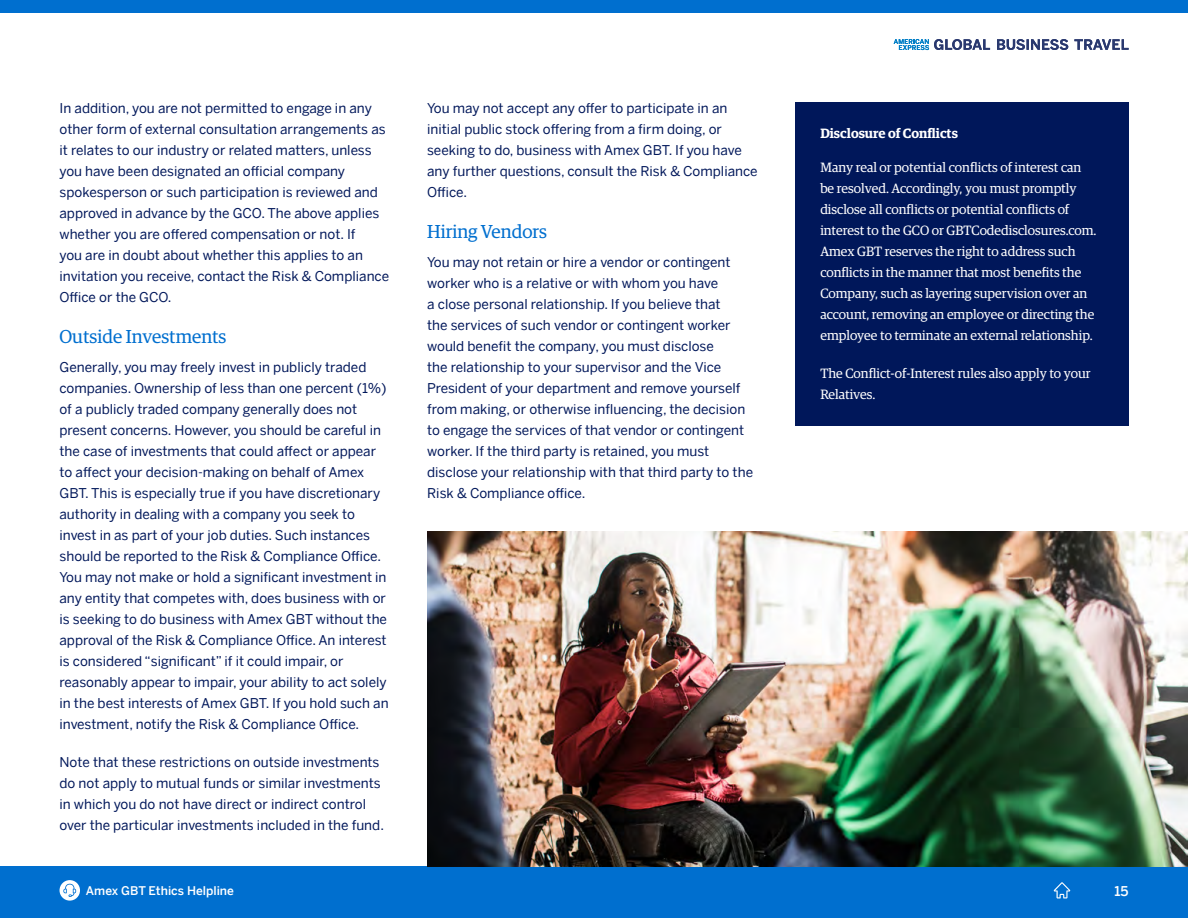
<style>
.page{position:relative;width:1188px;height:918px;background:#fff}
.page>*{position:absolute;margin:0;border:0;box-sizing:border-box;transform-origin:0 0}
.t1{font:18.75px "Guardian Egyp";color:#006fcf}
.t2{font:13.5px/21px "Benton Sans";color:#00175a}
.t3{font:13.5px/21px "Guardian Egyp";color:#fff}
.t4{font:600 13.5px "Guardian Egyp";color:#fff}
.t5{font:500 13.5px "Benton Sans";color:#fff}
.t6{font:500 12px "Benton Sans";color:#fff}
</style>
<div class="page">
<div style="left:0;top:0;width:1188px;height:13px;background:#006fcf"></div>
<div style="left:0;top:867px;width:1188px;height:51px;background:#006fcf"></div>
<svg style="left:1054px;top:882px;width:16px;height:16px"></svg>
<div style="left:60px;top:880px;width:20px;height:21px;background:#fff;border-radius:50%"></div>
<svg style="left:63px;top:884px;width:13px;height:13px"></svg>
<svg style="left:997px;top:39px;width:71px;height:11px"></svg>
<svg style="left:1074px;top:39px;width:55px;height:11px"></svg>
<svg style="left:894px;top:39px;width:96px;height:11px"></svg>
<img style="left:427px;top:532px;width:761px;height:335px">
<div style="left:795px;top:102px;width:333px;height:323px;background:#00175a"></div>
<p class="t2" style="left:60px;top:97px;width:331px">In addition, you are not permitted to engage in any other form of external consultation arrangements as it relates to our industry or related matters, unless you have been designated an official company spokesperson or such participation is reviewed and approved in advance by the GCO. The above applies whether you are offered compensation or not. If<br>you are in doubt about whether this applies to an invitation you receive, contact the Risk &amp; Compliance Office or the GCO.</p>
<h1 class="t1" style="left:60px;top:323px;width:168px">Outside Investments</h1>
<p class="t2" style="left:60px;top:356px;width:331px">Generally, you may freely invest in publicly traded companies. Ownership of less than one percent (1%) of a publicly traded company generally does not present concerns. However, you should be careful in the case of investments that could affect or appear to affect your decision-making on behalf of Amex GBT. This is especially true if you have discretionary authority in dealing with a company you seek to invest in as part of your job duties. Such instances should be reported to the Risk &amp; Compliance Office.<br>You may not make or hold a significant investment in any entity that competes with, does business with or is seeking to do business with Amex GBT without the approval of the Risk &amp; Compliance Office. An interest is considered “significant” if it could impair, or reasonably appear to impair, your ability to act solely in the best interests of Amex GBT. If you hold such an investment, notify the Risk &amp; Compliance Office.</p>
<p class="t2" style="left:60px;top:751px;width:326px">Note that these restrictions on outside investments do not apply to mutual funds or similar investments in which you do not have direct or indirect control over the particular investments included in the fund.</p>
<p class="t2" style="left:427px;top:97px;width:332px">You may not accept any offer to participate in an initial public stock offering from a firm doing, or seeking to do, business with Amex GBT. If you have any further questions, consult the Risk &amp; Compliance Office.</p>
<h1 class="t1" style="left:427px;top:218px;width:121px">Hiring Vendors</h1>
<p class="t2" style="left:427px;top:251px;width:327px">You may not retain or hire a vendor or contingent worker who is a relative or with whom you have<br>a close personal relationship. If you believe that<br>the services of such vendor or contingent worker would benefit the company, you must disclose<br>the relationship to your supervisor and the Vice President of your department and remove yourself from making, or otherwise influencing, the decision to engage the services of that vendor or contingent worker. If the third party is retained, you must disclose your relationship with that third party to the Risk &amp; Compliance office.</p>
<p class="t4" style="left:820px;top:124px;width:139px">Disclosure of Conflicts</p>
<p class="t3" style="left:820px;top:156px;width:278px">Many real or potential conflicts of interest can be resolved. Accordingly, you must promptly disclose all conflicts or potential conflicts of interest to the GCO or GBTCodedisclosures.com.<br>Amex GBT reserves the right to address such conflicts in the manner that most benefits the Company, such as layering supervision over an account, removing an employee or directing the employee to terminate an external relationship.</p>
<p class="t3" style="left:820px;top:362px;width:272px">The Conflict-of-Interest rules also apply to your<br>Relatives.</p>
<p class="t6" style="left:86px;top:882px;width:150px">Amex GBT Ethics Helpline</p>
<p class="t5" style="left:1114px;top:881px;width:16px">15</p>
</div>
